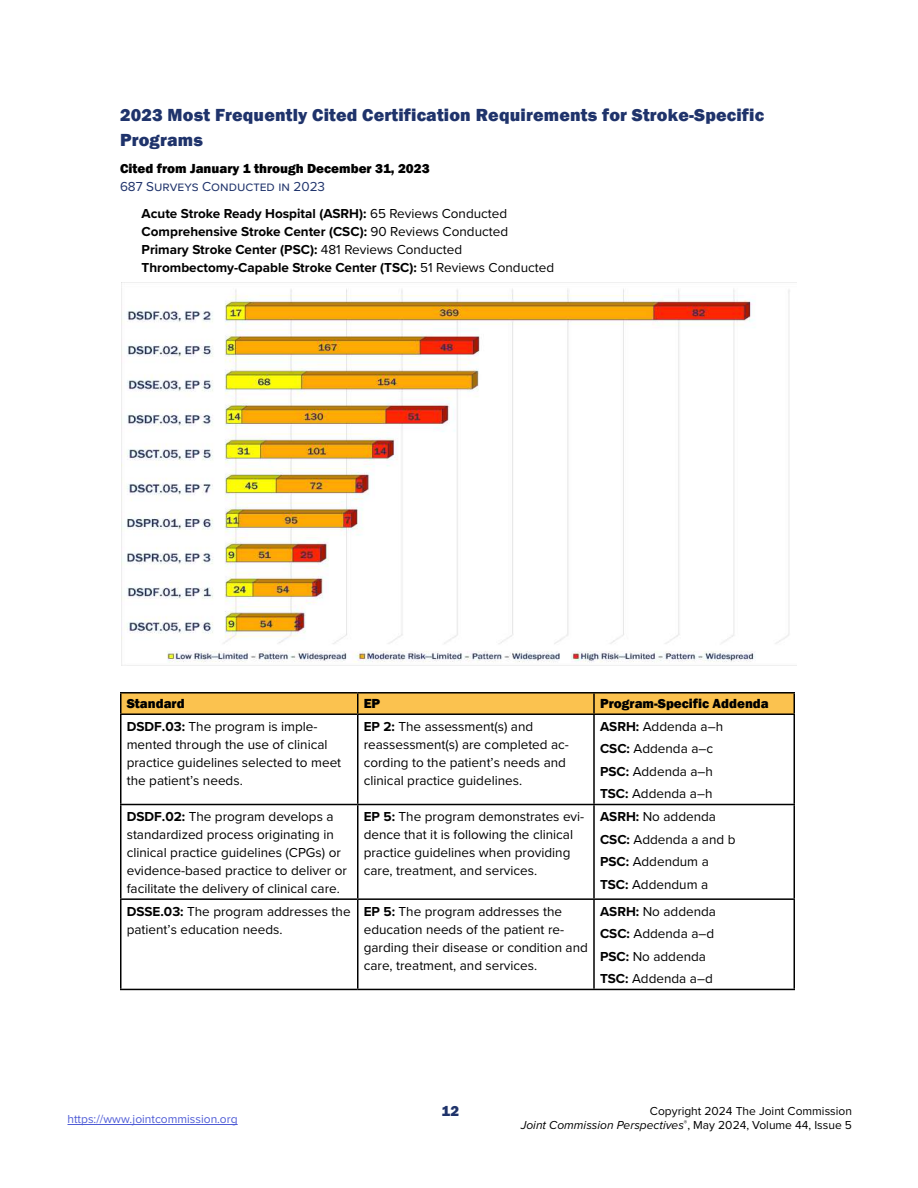
<style>
.page{position:relative;width:918px;height:1188px;background:#fff}
.page>*{position:absolute;margin:0;border:0;box-sizing:border-box;transform-origin:0 0}
.t1{font:800 18px/25.5px "Franklin Gothic";letter-spacing:.01em;color:#1f336b}
.t2{font:800 15px "Franklin Gothic";color:#1f336b}
.t3{font:13.5px/18px "Proxima Nova";color:#000}
.t4{font:700 13.5px/18px "Proxima Nova";color:#000}
.t5{font:800 13.5px "Franklin Gothic";color:#000}
.t6{font:12px/13.5px "Proxima Nova";color:#000;text-align:right}
.t7{font:12px "Proxima Nova";color:#4f5cd6}
.s1{font-weight:400;color:#1f336b}
.s2{font-weight:400}
.s3{font-weight:700}
.s4{font-style:italic}
</style>
<div class="page">
<hr style="left:68px;top:1124px;width:170px;height:1px;background:#4f5cd6">
<hr style="left:120px;top:692px;width:238px;height:2px;background:#000">
<hr style="left:358px;top:692px;width:236px;height:2px;background:#000">
<hr style="left:594px;top:692px;width:201px;height:2px;background:#000">
<div style="left:120px;top:693px;width:675px;height:20px;background:#fbc24f"></div>
<hr style="left:120px;top:713px;width:238px;height:2px;background:#000">
<hr style="left:120px;top:715px;width:2px;height:89px;background:#000">
<hr style="left:358px;top:713px;width:236px;height:2px;background:#000">
<hr style="left:357px;top:715px;width:1px;height:89px;background:#000">
<hr style="left:594px;top:713px;width:201px;height:2px;background:#000">
<hr style="left:593px;top:715px;width:2px;height:89px;background:#000">
<hr style="left:794px;top:715px;width:1px;height:89px;background:#000">
<hr style="left:120px;top:804px;width:238px;height:1px;background:#000">
<hr style="left:120px;top:805px;width:2px;height:93px;background:#000">
<hr style="left:358px;top:804px;width:236px;height:1px;background:#000">
<hr style="left:357px;top:805px;width:1px;height:93px;background:#000">
<hr style="left:594px;top:804px;width:201px;height:1px;background:#000">
<hr style="left:593px;top:805px;width:2px;height:93px;background:#000">
<hr style="left:794px;top:805px;width:1px;height:93px;background:#000">
<hr style="left:120px;top:898px;width:238px;height:2px;background:#000">
<hr style="left:120px;top:900px;width:2px;height:89px;background:#000">
<hr style="left:358px;top:898px;width:236px;height:2px;background:#000">
<hr style="left:357px;top:900px;width:1px;height:89px;background:#000">
<hr style="left:594px;top:898px;width:201px;height:2px;background:#000">
<hr style="left:593px;top:900px;width:2px;height:89px;background:#000">
<hr style="left:794px;top:900px;width:1px;height:89px;background:#000">
<hr style="left:120px;top:989px;width:238px;height:1px;background:#000">
<hr style="left:358px;top:989px;width:236px;height:1px;background:#000">
<hr style="left:594px;top:989px;width:201px;height:1px;background:#000">
<img style="left:122px;top:282px;width:674px;height:384px">
<h1 class="t1" style="left:120px;top:102px;width:646px">2023 Most Frequently Cited Certification Requirements for Stroke-Specific<br>Programs</h1>
<p class="t5" style="left:120px;top:160px;width:311px">Cited from January 1 through December 31, 2023</p>
<p class="t4" style="left:142px;top:173px;width:367px;line-height:27px;text-indent:-22px"><span class="s1">687 Surveys Conducted in 2023<br></span>Acute Stroke Ready Hospital (ASRH): <span class="s2">65 Reviews Conducted</span></p>
<p class="t4" style="left:142px;top:222px;width:414px">Comprehensive Stroke Center (CSC): <span class="s2">90 Reviews Conducted<br></span>Primary Stroke Center (PSC): <span class="s2">481 Reviews Conducted<br></span>Thrombectomy-Capable Stroke Center (TSC): <span class="s2">51 Reviews Conducted</span></p>
<p class="t5" style="left:127px;top:695px;width:59px">Standard</p>
<p class="t5" style="left:364px;top:695px;width:18px">EP</p>
<p class="t5" style="left:600px;top:695px;width:170px">Program-Specific Addenda</p>
<p class="t3" style="left:127px;top:717px;width:216px"><span class="s3">DSDF.03:</span> The program is imple&shy;mented through the use of clinical practice guidelines selected to meet the patient’s needs.</p>
<p class="t3" style="left:364px;top:717px;width:207px"><span class="s3">EP 2:</span> The assessment(s) and reassessment(s) are completed ac&shy;cording to the patient’s needs and clinical practice guidelines.</p>
<p class="t3" style="left:600px;top:715px;width:125px;line-height:22.5px"><span class="s3">ASRH:</span> Addenda a–h<br><span class="s3">CSC:</span> Addenda a–c<br><span class="s3">PSC:</span> Addenda a–h<br><span class="s3">TSC:</span> Addenda a–h</p>
<p class="t3" style="left:127px;top:807px;width:222px"><span class="s3">DSDF.02:</span> The program develops a standardized process originating in clinical practice guidelines (CPGs) or evidence-based practice to deliver or facilitate the delivery of clinical care.</p>
<p class="t3" style="left:364px;top:807px;width:222px"><span class="s3">EP 5:</span> The program demonstrates evi&shy;dence that it is following the clinical practice guidelines when providing care, treatment, and services.</p>
<p class="t3" style="left:600px;top:805px;width:137px;line-height:22.5px"><span class="s3">ASRH:</span> No addenda<br><span class="s3">CSC:</span> Addenda a and b<br><span class="s3">PSC:</span> Addendum a<br><span class="s3">TSC:</span> Addendum a</p>
<p class="t3" style="left:127px;top:902px;width:225px"><span class="s3">DSSE.03:</span> The program addresses the patient’s education needs.</p>
<p class="t3" style="left:364px;top:902px;width:226px"><span class="s3">EP 5:</span> The program addresses the education needs of the patient re&shy;garding their disease or condition and care, treatment, and services.</p>
<p class="t3" style="left:600px;top:899px;width:118px;line-height:22.5px"><span class="s3">ASRH:</span> No addenda<br><span class="s3">CSC:</span> Addenda a–d<br><span class="s3">PSC:</span> No addenda<br><span class="s3">TSC:</span> Addenda a–d</p>
<p class="t7" style="left:68px;top:1110px;width:172px">https://www.jointcommission.org</p>
<p class="t2" style="left:442px;top:1101px;width:19px">12</p>
<p class="t6" style="left:521px;top:1104px;width:333px">Copyright 2024 The Joint Commission<br><span class="s4">Joint Commission Perspectives</span><sup>®</sup>, May 2024, Volume 44, Issue 5</p>
</div>
